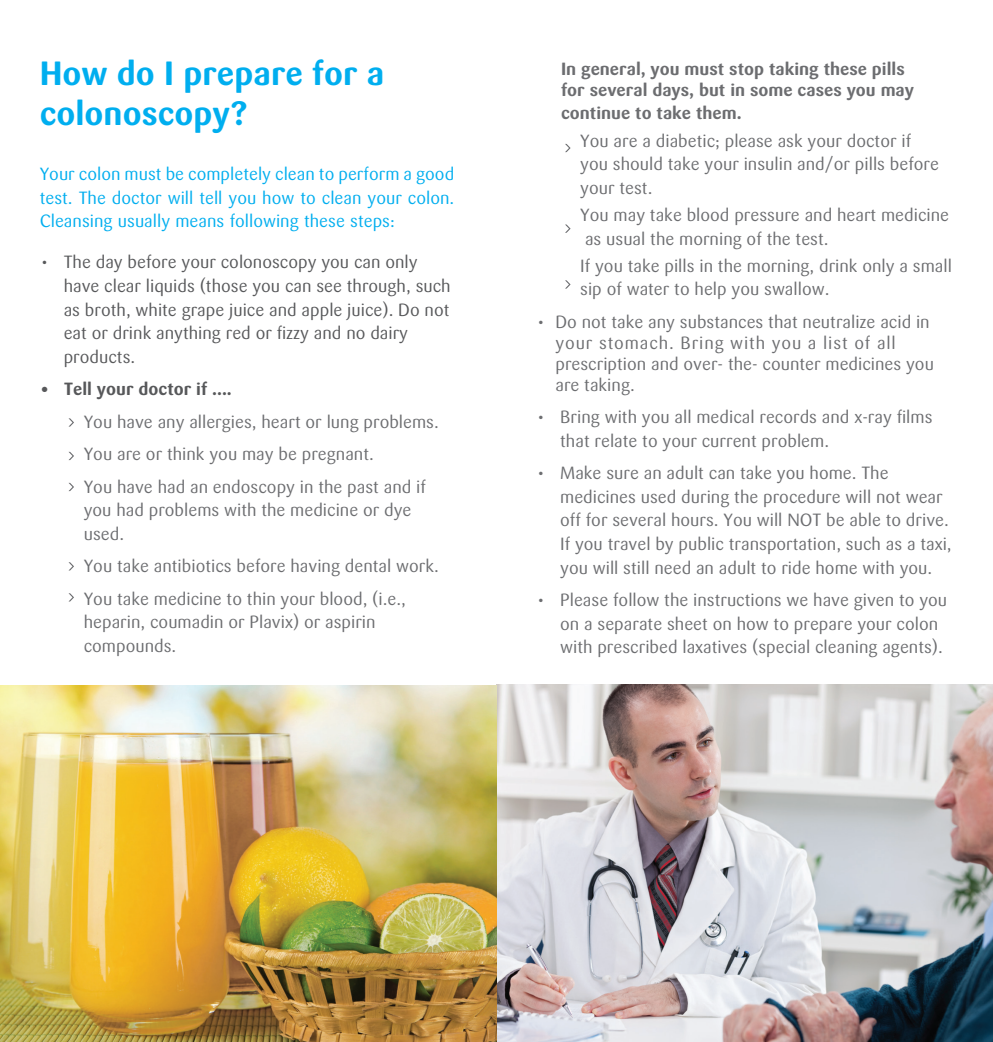
<style>
.page{position:relative;width:993px;height:1042px;background:#fff}
.page>*{position:absolute;margin:0;border:0;box-sizing:border-box;transform-origin:0 0}
.t1{font:700 33.25px/39.9px "Sari";color:#00aeef}
.t2{font:17.5px/23.6px "Sari";color:#6c6d70}
.t3{font:17.5px/23.6px "Sari";color:#57585a}
.t4{font:17.5px/23.6px "Sari";color:#00aeef;text-align:justify}
.t5{font:700 17.5px/21px "Sari";color:#6c6d70}
.t6{font:700 17.5px "Sari";color:#57585a}
</style>
<div class="page">
<img style="left:0;top:685px;width:992px;height:357px">
<svg style="left:68px;top:418px;width:6px;height:9px"></svg>
<svg style="left:68px;top:562px;width:6px;height:8px"></svg>
<svg style="left:68px;top:452px;width:6px;height:8px"></svg>
<svg style="left:68px;top:593px;width:6px;height:8px"></svg>
<svg style="left:68px;top:483px;width:6px;height:8px"></svg>
<svg style="left:565px;top:144px;width:5px;height:8px"></svg>
<svg style="left:565px;top:224px;width:5px;height:9px"></svg>
<svg style="left:565px;top:280px;width:5px;height:9px"></svg>
<h1 class="t1" style="left:40px;top:53px;width:346px">How do I prepare for a colonoscopy?</h1>
<p class="t4" style="left:40px;top:162px;width:416px">Your colon must be completely clean to perform a good test. The doctor will tell you how to clean your colon.<br>Cleansing usually means following these steps:</p>
<p class="t3" style="left:64px;top:251px;width:388px;text-indent:-24px">• The day before your colonoscopy you can only have clear liquids (those you can see through, such as broth, white grape juice and apple juice). Do not eat or drink anything red or fizzy and no dairy products.</p>
<p class="t6" style="left:40px;top:379px;width:193px">• Tell your doctor if ....</p>
<p class="t2" style="left:84px;top:406px;width:356px;line-height:32.4px">You have any allergies, heart or lung problems.<br>You are or think you may be pregnant.<br>You have had an endoscopy in the past and if</p>
<p class="t2" style="left:84px;top:498px;width:329px">you had problems with the medicine or dye used.</p>
<p class="t2" style="left:84px;top:550px;width:356px;line-height:32.4px">You take antibiotics before having dental work.<br>You take medicine to thin your blood, (i.e.,</p>
<p class="t2" style="left:84px;top:610px;width:293px">heparin, coumadin or Plavix) or aspirin compounds.</p>
<p class="t5" style="left:561px;top:58px;width:354px">In general, you must stop taking these pills for several days, but in some cases you may</p>
<p class="t5" style="left:561px;top:103px;width:182px">continue to take them.</p>
<p class="t2" style="left:580px;top:129px;width:360px">You are a diabetic; please ask your doctor if you should take your insulin and/or pills before your test.</p>
<p class="t2" style="left:580px;top:203px;width:370px">You may take blood pressure and heart medicine as usual the morning of the test.</p>
<p class="t2" style="left:580px;top:254px;width:373px">If you take pills in the morning, drink only a small sip of water to help you swallow.</p>
<p class="t2" style="left:555px;top:311px;width:380px;line-height:21px;text-indent:-19px">• Do not take any substances that neutralize acid in your stomach. Bring with you a list of all prescription and over- the- counter medicines you are taking.</p>
<p class="t2" style="left:560px;top:405px;width:373px;text-indent:-24px">• Bring with you all medical records and x-ray films that relate to your current problem.</p>
<p class="t2" style="left:560px;top:461px;width:393px;text-indent:-24px">• Make sure an adult can take you home. The medicines used during the procedure will not wear off for several hours. You will NOT be able to drive.<br>If you travel by public transportation, such as a taxi, you will still need an adult to ride home with you.</p>
<p class="t2" style="left:560px;top:588px;width:388px;text-indent:-24px">• Please follow the instructions we have given to you on a separate sheet on how to prepare your colon with prescribed laxatives (special cleaning agents).</p>
</div>
